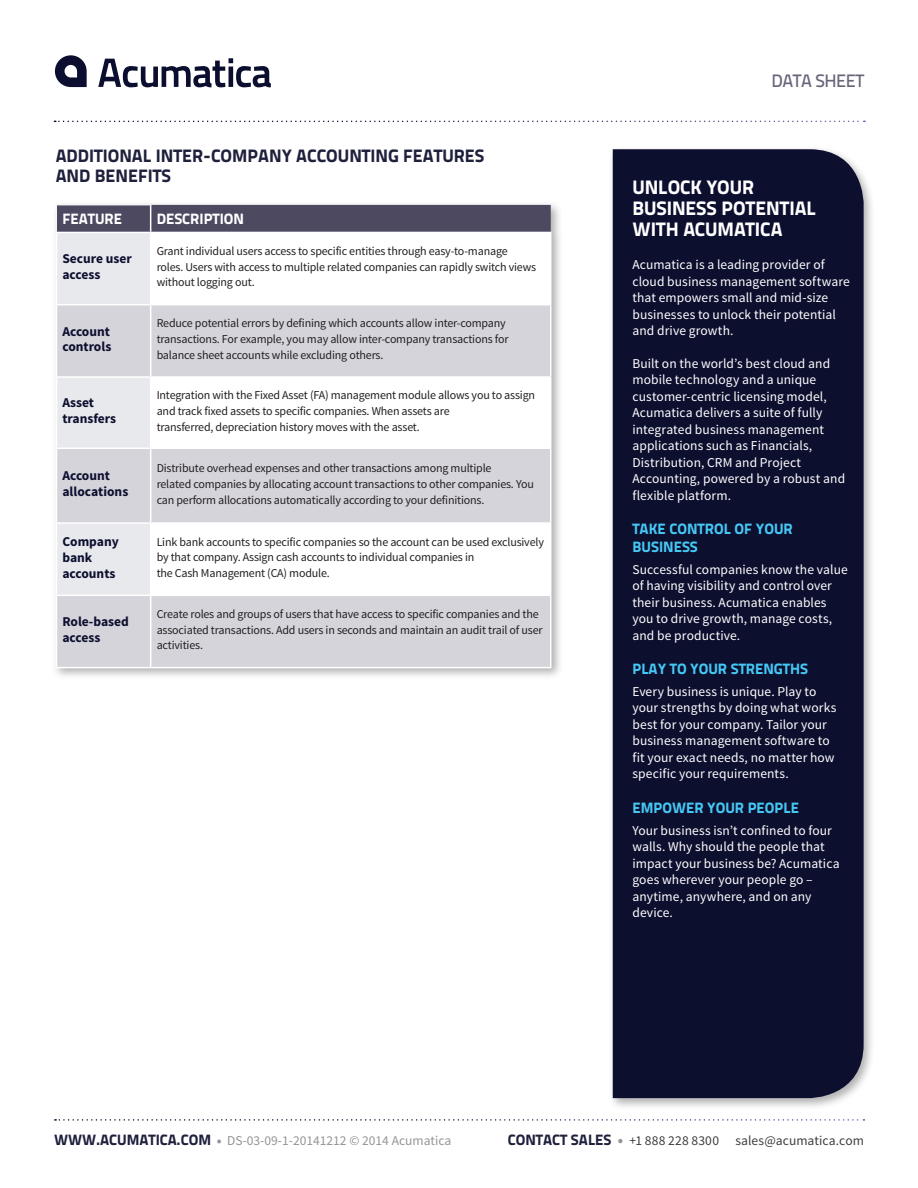
<style>
.page{position:relative;width:918px;height:1188px;background:#fff}
.page>*{position:absolute;margin:0;border:0;box-sizing:border-box;transform-origin:0 0}
.Sidebar_Subheader{font:19.5px/21px "Titillium Text 25 L 999 wt";letter-spacing:-.005em;color:#fff}
.Purple_Subhead{font:18px/19.5px "Titillium Text 25 L 999 wt";color:#1e203c}
.t1{font:18px "Titillium Text 25 L 600 wt";letter-spacing:-.025em;color:#69657a}
.Sidebar_Blue_Subhead{font:15px/18px "Titillium Text 25 L 999 wt";color:#45c8f4}
.Table_Header{font:15px "Titillium Text 25 L 999 wt";color:#fff}
.Sidebar_Body_Copy{font:13.5px/16.5px "Source Sans Pro";letter-spacing:.005em;color:#fff}
.Table_Left_Column{font:700 13.5px/15.8px "Source Sans Pro";color:#0d0f2f}
.t2{font:13.5px "Source Sans Pro";color:#939598}
.t3{font:13.5px "Source Sans Pro";letter-spacing:.01em;color:#3e3e3f}
.Table_Right_Column{font:12px/15.8px "Source Sans Pro";letter-spacing:-.015em;color:#231f20}
.s1{font-family:"Titillium Text 25 L 999 wt";font-size:15px;color:#1e203c}
.s2{font-weight:900}
.s3{font-weight:900;font-size:15px;color:#939598}
</style>
<div class="page">
<svg style="left:55px;top:55px;width:32px;height:32px"></svg>
<svg style="left:98px;top:58px;width:173px;height:29px"></svg>
<svg style="left:54px;top:121px;width:811px;height:1px"></svg>
<svg style="left:55px;top:1119px;width:809px;height:2px"></svg>
<div style="left:608px;top:145px;width:268px;height:965px;background:#231f20;opacity:.35"></div>
<div style="left:613px;top:149px;width:251px;height:949px;background:#0d0f2f"></div>
<div style="left:51px;top:200px;width:512px;height:480px;background:#231f20;opacity:.35"></div>
<div style="left:57px;top:596px;width:493px;height:71px;background:#d5d4db"></div>
<svg style="left:56px;top:205px;width:495px;height:390px"></svg>
<hr style="left:56px;top:232px;width:95px;height:1px;background:#fff">
<hr style="left:56px;top:233px;width:1px;height:71px;background:#fff">
<hr style="left:151px;top:232px;width:401px;height:1px;background:#fff">
<hr style="left:150px;top:233px;width:1px;height:71px;background:#fff">
<hr style="left:550px;top:233px;width:2px;height:71px;background:#fff">
<hr style="left:56px;top:304px;width:95px;height:1px;background:#fff">
<hr style="left:56px;top:305px;width:1px;height:71px;background:#fff">
<hr style="left:151px;top:304px;width:401px;height:1px;background:#fff">
<hr style="left:150px;top:305px;width:1px;height:71px;background:#fff">
<hr style="left:550px;top:305px;width:2px;height:71px;background:#fff">
<hr style="left:56px;top:376px;width:95px;height:2px;background:#fff">
<hr style="left:56px;top:378px;width:1px;height:70px;background:#fff">
<hr style="left:151px;top:376px;width:401px;height:2px;background:#fff">
<hr style="left:150px;top:378px;width:1px;height:70px;background:#fff">
<hr style="left:550px;top:378px;width:2px;height:70px;background:#fff">
<hr style="left:56px;top:448px;width:95px;height:1px;background:#fff">
<hr style="left:56px;top:449px;width:1px;height:73px;background:#fff">
<hr style="left:151px;top:448px;width:401px;height:1px;background:#fff">
<hr style="left:150px;top:449px;width:1px;height:73px;background:#fff">
<hr style="left:550px;top:449px;width:2px;height:73px;background:#fff">
<hr style="left:56px;top:522px;width:95px;height:2px;background:#fff">
<hr style="left:56px;top:524px;width:1px;height:71px;background:#fff">
<hr style="left:151px;top:522px;width:401px;height:2px;background:#fff">
<hr style="left:150px;top:524px;width:1px;height:71px;background:#fff">
<hr style="left:550px;top:524px;width:2px;height:71px;background:#fff">
<hr style="left:56px;top:595px;width:95px;height:1px;background:#fff">
<hr style="left:56px;top:596px;width:1px;height:71px;background:#fff">
<hr style="left:151px;top:595px;width:401px;height:1px;background:#fff">
<hr style="left:150px;top:596px;width:1px;height:71px;background:#fff">
<hr style="left:550px;top:596px;width:2px;height:71px;background:#fff">
<hr style="left:56px;top:667px;width:95px;height:1px;background:#fff">
<hr style="left:151px;top:667px;width:401px;height:1px;background:#fff">
<p class="Purple_Subhead" style="left:56px;top:145px;width:430px">ADDITIONAL INTER-COMPANY ACCOUNTING FEATURES<br>AND BENEFITS</p>
<p class="Table_Header" style="left:62px;top:207px;width:61px">FEATURE</p>
<p class="Table_Header" style="left:157px;top:207px;width:89px">DESCRIPTION</p>
<p class="Table_Left_Column" style="left:62px;top:252px;width:71px">Secure user access</p>
<p class="Table_Right_Column" style="left:157px;top:243px;width:381px">Grant individual users access to specific entities through easy-to-manage roles. Users with access to multiple related companies can rapidly switch views without logging out.</p>
<p class="Table_Left_Column" style="left:62px;top:324px;width:50px">Account controls</p>
<p class="Table_Right_Column" style="left:157px;top:316px;width:353px">Reduce potential errors by defining which accounts allow inter-company transactions. For example, you may allow inter-company transactions for balance sheet accounts while excluding others.</p>
<p class="Table_Left_Column" style="left:62px;top:396px;width:55px">Asset transfers</p>
<p class="Table_Right_Column" style="left:157px;top:387px;width:380px">Integration with the Fixed Asset (FA) management module allows you to assign and track fixed assets to specific companies. When assets are<br>transferred, depreciation history moves with the asset.</p>
<p class="Table_Left_Column" style="left:62px;top:469px;width:67px">Account allocations</p>
<p class="Table_Right_Column" style="left:157px;top:460px;width:379px">Distribute overhead expenses and other transactions among multiple<br>related companies by allocating account transactions to other companies. You can perform allocations automatically according to your definitions.</p>
<p class="Table_Left_Column" style="left:62px;top:534px;width:58px">Company bank accounts</p>
<p class="Table_Right_Column" style="left:157px;top:534px;width:389px">Link bank accounts to specific companies so the account can be used exclusively by that company. Assign cash accounts to individual companies in<br>the Cash Management (CA) module.</p>
<p class="Table_Left_Column" style="left:62px;top:614px;width:68px">Role-based access</p>
<p class="Table_Right_Column" style="left:157px;top:606px;width:387px">Create roles and groups of users that have access to specific companies and the associated transactions. Add users in seconds and maintain an audit trail of user activities.</p>
<h2 class="t1" style="left:771px;top:67px;width:95px">DATA SHEET</h2>
<p class="Sidebar_Subheader" style="left:632px;top:176px;width:185px">UNLOCK YOUR<br>BUSINESS POTENTIAL<br>WITH ACUMATICA</p>
<p class="Sidebar_Body_Copy" style="left:632px;top:257px;width:219px">Acumatica is a leading provider of cloud business management software that empowers small and mid-size businesses to unlock their potential and drive growth.</p>
<p class="Sidebar_Body_Copy" style="left:632px;top:355px;width:214px">Built on the world’s best cloud and mobile technology and a unique customer-centric licensing model,<br>Acumatica delivers a suite of fully integrated business management applications such as Financials,<br>Distribution, CRM and Project<br>Accounting, powered by a robust and flexible platform.</p>
<p class="Sidebar_Blue_Subhead" style="left:632px;top:519px;width:162px">TAKE CONTROL OF YOUR<br>BUSINESS</p>
<p class="Sidebar_Body_Copy" style="left:632px;top:561px;width:217px">Successful companies know the value of having visibility and control over their business. Acumatica enables you to drive growth, manage costs, and be productive.</p>
<p class="Sidebar_Blue_Subhead" style="left:632px;top:659px;width:177px">PLAY TO YOUR STRENGTHS</p>
<p class="Sidebar_Body_Copy" style="left:632px;top:683px;width:205px">Every business is unique. Play to your strengths by doing what works best for your company. Tailor your business management software to fit your exact needs, no matter how specific your requirements.</p>
<p class="Sidebar_Blue_Subhead" style="left:632px;top:797px;width:168px">EMPOWER YOUR PEOPLE</p>
<p class="Sidebar_Body_Copy" style="left:632px;top:822px;width:209px">Your business isn’t confined to four walls. Why should the people that impact your business be? Acumatica goes wherever your people go – anytime, anywhere, and on any device.</p>
<p class="t2" style="left:54px;top:1132px;width:399px"><span class="s1">WWW.ACUMATICA.COM</span> <span class="s2">•</span> DS-03-09-1-20141212 © 2014 Acumatica</p>
<p class="t3" style="left:508px;top:1132px;width:358px"><span class="s1">CONTACT SALES</span> <span class="s3">•</span> +1 888 228 8300 sales@acumatica.com</p>
</div>
